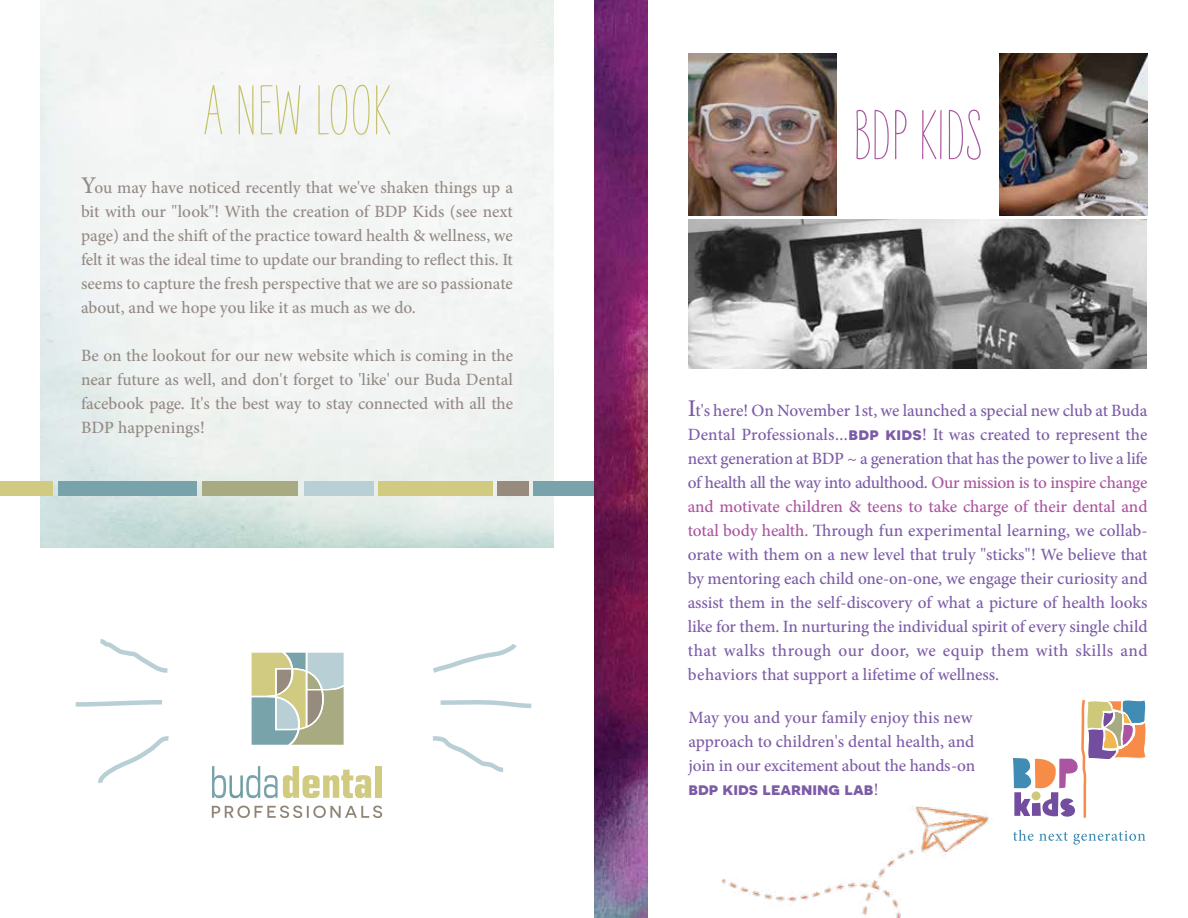
<style>
.page{position:relative;width:1188px;height:918px;background:#fff}
.page>*{position:absolute;margin:0;border:0;box-sizing:border-box;transform-origin:0 0}
.t1{font:72px "Liebe Erika";color:#c6c167}
.t2{font:72px "Liebe Erika";color:#aa55a1}
.t3{font:500 17.25px/24px "Minion Pro";color:#7d5ca7;text-align:justify}
.t4{font:500 17.25px/24px "Minion Pro";letter-spacing:-.005em;color:#948a85;text-align:justify}
.t5{font:700 17.25px "Novecentosanswide";color:#7d5ca7}
.s1{font-size:24px}
.s2{font-family:"Novecentosanswide";font-weight:700}
.s3{color:#aa55a1}
.s4{font-family:"Minion Pro";font-weight:400}
</style>
<div class="page">
<svg style="left:252px;top:653px;width:92px;height:92px;background:#b2bda4"></svg>
<svg style="left:212px;top:766px;width:159px;height:32px"></svg>
<div style="left:375px;top:766px;width:7px;height:32px;background:#d0cb81"></div>
<svg style="left:212px;top:806px;width:170px;height:12px"></svg>
<div style="left:534px;top:481px;width:60px;height:14px;background:#78a3aa"></div>
<div style="left:378px;top:481px;width:115px;height:14px;background:#d0cb81"></div>
<div style="left:0;top:481px;width:53px;height:14px;background:#d0cb81"></div>
<div style="left:304px;top:481px;width:70px;height:14px;background:#b8cfd5"></div>
<div style="left:58px;top:481px;width:139px;height:14px;background:#78a3aa"></div>
<div style="left:203px;top:481px;width:95px;height:14px;background:#a8aa81"></div>
<div style="left:498px;top:481px;width:31px;height:14px;background:#968b7c"></div>
<svg style="left:433px;top:644px;width:84px;height:29px"></svg>
<svg style="left:440px;top:700px;width:92px;height:8px"></svg>
<svg style="left:75px;top:700px;width:87px;height:7px"></svg>
<svg style="left:100px;top:639px;width:68px;height:34px"></svg>
<svg style="left:98px;top:736px;width:71px;height:47px"></svg>
<svg style="left:433px;top:736px;width:71px;height:36px"></svg>
<img style="left:688px;top:53px;width:149px;height:162px">
<img style="left:688px;top:220px;width:459px;height:148px">
<img style="left:999px;top:53px;width:149px;height:162px">
<svg style="left:1013px;top:700px;width:133px;height:118px"></svg>
<svg style="left:1013px;top:830px;width:132px;height:15px"></svg>
<img style="left:722px;top:806px;width:267px;height:112px">
<img style="left:595px;top:0;width:53px;height:918px">
<h1 class="t1" style="left:204px;top:67px;width:188px">A NEW LOOK</h1>
<p class="t4" style="left:81px;top:177px;width:434px"><span class="s1">Y</span>ou may have noticed recently that we've shaken things up a bit with our "look"! With the creation of BDP Kids (see next page) and the shift of the practice toward health &amp; wellness, we felt it was the ideal time to update our branding to reflect this. It seems to capture the fresh perspective that we are so passionate about, and we hope you like it as much as we do.</p>
<p class="t4" style="left:81px;top:345px;width:434px">Be on the lookout for our new website which is coming in the near future as well, and don't forget to 'like' our Buda Dental facebook page. It's the best way to stay connected with all the BDP happenings!</p>
<h1 class="t2" style="left:853px;top:92px;width:131px">BDP KIDS</h1>
<p class="t3" style="left:688px;top:400px;width:461px"><span class="s1">I</span>t's here! On November 1st, we launched a special new club at Buda Dental Professionals...<span class="s2">bdp kids</span>! It was created to represent the next generation at BDP ~ a generation that has the power to live a life of health all the way into adulthood. <span class="s3">Our mission is to inspire change and motivate children &amp; teens to take charge of their dental and total body health.</span> Through fun experimental learning, we collab&shy;orate with them on a new level that truly "sticks"! We believe that by mentoring each child one-on-one, we engage their curiosity and assist them in the self-discovery of what a picture of health looks like for them. In nurturing the individual spirit of every single child that walks through our door, we equip them with skills and behaviors that support a lifetime of wellness.</p>
<p class="t3" style="left:688px;top:707px;width:288px;text-align:left">May you and your family enjoy this new approach to children's dental health, and join in our excitement about the hands-on</p>
<p class="t5" style="left:688px;top:783px;width:192px">bdp kids learning lab<span class="s4">!</span></p>
</div>
